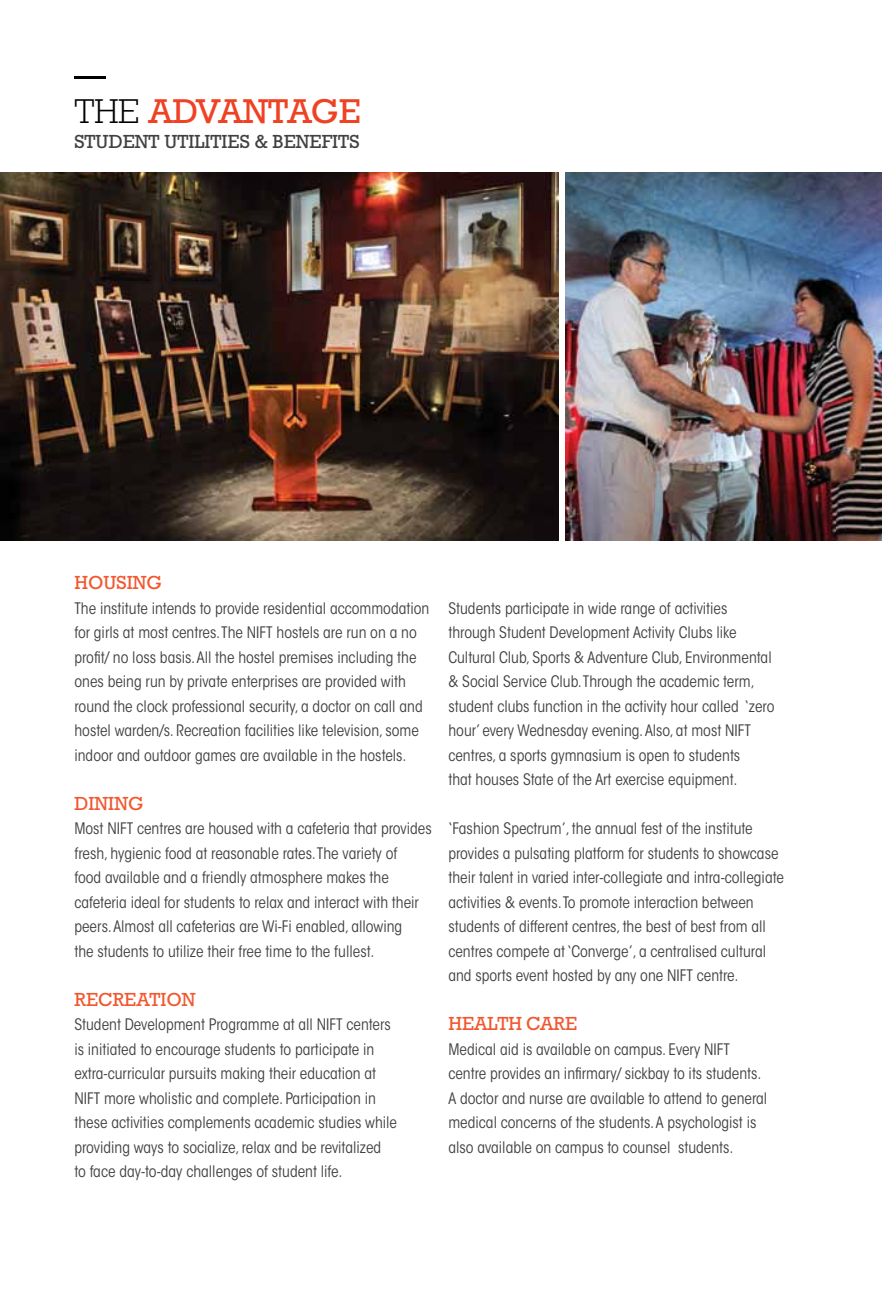
<style>
.page{position:relative;width:882px;height:1292px;background:#fff}
.page>*{position:absolute;margin:0;border:0;box-sizing:border-box;transform-origin:0 0}
.t1{font:35px "Rockwell Std";letter-spacing:-.015em;color:#ef4123}
.t2{font:19.25px "Rockwell Std";color:#f15830}
.t3{font:19.25px "Rockwell Std";color:#414042}
.t4{font:condensed 15.75px/24.5px "ITC Avant Garde Std";color:#414042}
.s1{font-weight:300;color:#000}
</style>
<div class="page">
<img style="left:0;top:172px;width:558px;height:368px">
<img style="left:566px;top:172px;width:316px;height:368px">
<hr style="left:74px;top:76px;width:32px;height:3px;background:#000">
<h1 class="t1" style="left:74px;top:91px;width:288px"><span class="s1">THE</span> ADVANTAGE</h1>
<p class="t3" style="left:74px;top:130px;width:287px">STUDENT UTILITIES &amp; BENEFITS</p>
<p class="t2" style="left:74px;top:571px;width:89px">HOUSING</p>
<p class="t4" style="left:74px;top:596px;width:357px">The institute intends to provide residential accommodation for girls at most centres. The NIFT hostels are run on a no profit/ no loss basis. All the hostel premises including the ones being run by private enterprises are provided with round the clock professional security, a doctor on call and hostel warden/s. Recreation facilities like television, some indoor and outdoor games are available in the hostels.</p>
<p class="t2" style="left:74px;top:792px;width:71px">DINING</p>
<p class="t4" style="left:74px;top:816px;width:359px">Most NIFT centres are housed with a cafeteria that provides fresh, hygienic food at reasonable rates. The variety of<br>food available and a friendly atmosphere makes the cafeteria ideal for students to relax and interact with their peers. Almost all cafeterias are Wi-Fi enabled, allowing<br>the students to utilize their free time to the fullest.</p>
<p class="t2" style="left:74px;top:988px;width:123px">RECREATION</p>
<p class="t4" style="left:74px;top:1012px;width:324px">Student Development Programme at all NIFT centers is initiated to encourage students to participate in extra-curricular pursuits making their education at NIFT more wholistic and complete. Participation in these activities complements academic studies while providing ways to socialize, relax and be revitalized<br>to face day-to-day challenges of student life.</p>
<p class="t4" style="left:448px;top:596px;width:328px">Students participate in wide range of activities through Student Development Activity Clubs like Cultural Club, Sports &amp; Adventure Club, Environmental &amp; Social Service Club. Through the academic term, student clubs function in the activity hour called ‘zero hour’ every Wednesday evening. Also, at most NIFT centres, a sports gymnasium is open to students<br>that houses State of the Art exercise equipment.</p>
<p class="t4" style="left:448px;top:816px;width:337px">‘Fashion Spectrum’, the annual fest of the institute provides a pulsating platform for students to showcase their talent in varied inter-collegiate and intra-collegiate activities &amp; events. To promote interaction between students of different centres, the best of best from all centres compete at ‘Converge’, a centralised cultural and sports event hosted by any one NIFT centre.</p>
<p class="t2" style="left:448px;top:1012px;width:130px">HEALTH CARE</p>
<p class="t4" style="left:448px;top:1037px;width:320px">Medical aid is available on campus. Every NIFT centre provides an infirmary/ sickbay to its students.<br>A doctor and nurse are available to attend to general medical concerns of the students. A psychologist is also available on campus to counsel students.</p>
</div>
